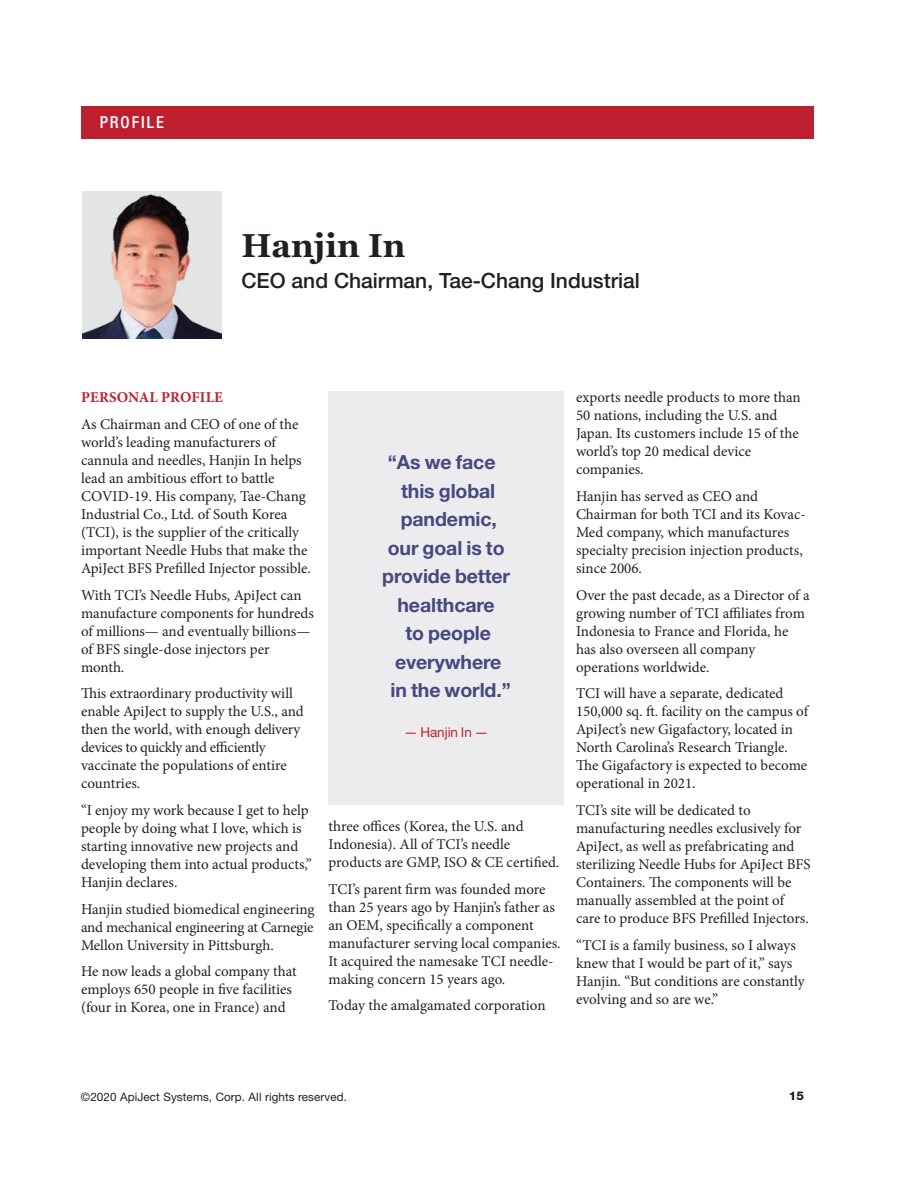
<style>
.page{position:relative;width:918px;height:1188px;background:#fff}
.page>*{position:absolute;margin:0;border:0;box-sizing:border-box;transform-origin:0 0}
.t1{font:700 33px "Georgia";color:#231f20}
.t2{font:500 21px "Helvetica Neue LT Std";color:#231f20}
.t3{font:700 19.5px/28.5px "Helvetica Neue LT Std";letter-spacing:-.005em;color:#464880;text-align:center}
.t4{font:500 condensed 16.5px "Helvetica Neue LT Std";letter-spacing:.115em;color:#fff}
.t5{font:15px/18px "Minion Pro";color:#231f20}
.t6{font:700 15px "Minion Pro";letter-spacing:.01em;color:#be1f2e}
.t7{font:13.5px "Helvetica Neue LT Std";letter-spacing:-.005em;color:#be1f2e}
.t8{font:800 12px "Helvetica Neue LT Std";color:#231f20}
.t9{font:11.7px "Helvetica Neue LT Std";letter-spacing:.01em;color:#231f20}
</style>
<div class="page">
<div style="left:328px;top:392px;width:236px;height:413px;background:#ececee"></div>
<div style="left:81px;top:106px;width:733px;height:33px;background:#be1f2e"></div>
<img style="left:82px;top:192px;width:140px;height:146px">
<p class="t4" style="left:100px;top:113px;width:66px">PROFILE</p>
<h1 class="t1" style="left:241px;top:226px;width:166px">Hanjin In</h1>
<h2 class="t2" style="left:241px;top:273px;width:400px">CEO and Chairman, Tae-Chang Industrial</h2>
<p class="t6" style="left:81px;top:388px;width:143px">PERSONAL PROFILE</p>
<p class="t5" style="left:81px;top:417px;width:231px">As Chairman and CEO of one of the world’s leading manufacturers of cannula and needles, Hanjin In helps lead an ambitious effort to battle COVID-19. His company, Tae-Chang Industrial Co., Ltd. of South Korea (TCI), is the supplier of the critically important Needle Hubs that make the ApiJect BFS Prefilled Injector possible.</p>
<p class="t5" style="left:81px;top:587px;width:234px">With TCI’s Needle Hubs, ApiJect can manufacture components for hundreds of millions— and eventually billions— of BFS single-dose injectors per month.</p>
<p class="t5" style="left:81px;top:686px;width:224px">This extraordinary productivity will enable ApiJect to supply the U.S., and then the world, with enough delivery devices to quickly and efficiently vaccinate the populations of entire countries.</p>
<p class="t5" style="left:81px;top:803px;width:232px">“I enjoy my work because I get to help people by doing what I love, which is starting innovative new projects and developing them into actual products,” Hanjin declares.</p>
<p class="t5" style="left:81px;top:901px;width:235px;text-align:justify">Hanjin studied biomedical engineering and mechanical engineering at Carnegie Mellon University in Pittsburgh.</p>
<p class="t5" style="left:81px;top:964px;width:217px">He now leads a global company that employs 650 people in five facilities (four in Korea, one in France) and</p>
<h3 class="t3" style="left:382px;top:451px;width:130px">“As we face this global pandemic, our goal is to provide better healthcare<br>to people everywhere<br>in the world.”</h3>
<p class="t7" style="left:404px;top:727px;width:86px">— Hanjin In —</p>
<p class="t5" style="left:329px;top:819px;width:232px">three offices (Korea, the U.S. and<br>Indonesia). All of TCI’s needle products are GMP, ISO &amp; CE certified.</p>
<p class="t5" style="left:329px;top:881px;width:234px">TCI’s parent firm was founded more than 25 years ago by Hanjin’s father as an OEM, specifically a component manufacturer serving local companies.<br>It acquired the namesake TCI needle&shy;making concern 15 years ago.</p>
<p class="t5" style="left:329px;top:998px;width:219px">Today the amalgamated corporation</p>
<p class="t5" style="left:576px;top:390px;width:226px">exports needle products to more than<br>50 nations, including the U.S. and<br>Japan. Its customers include 15 of the world’s top 20 medical device companies.</p>
<p class="t5" style="left:576px;top:489px;width:231px">Hanjin has served as CEO and<br>Chairman for both TCI and its Kovac-<br>Med company, which manufactures specialty precision injection products, since 2006.</p>
<p class="t5" style="left:576px;top:587px;width:235px">Over the past decade, as a Director of a growing number of TCI affiliates from<br>Indonesia to France and Florida, he has also overseen all company operations worldwide.</p>
<p class="t5" style="left:576px;top:686px;width:234px">TCI will have a separate, dedicated 150,000 sq. ft. facility on the campus of ApiJect’s new Gigafactory, located in North Carolina’s Research Triangle.<br>The Gigafactory is expected to become operational in 2021.</p>
<p class="t5" style="left:576px;top:803px;width:236px">TCI’s site will be dedicated to manufacturing needles exclusively for ApiJect, as well as prefabricating and sterilizing Needle Hubs for ApiJect BFS Containers. The components will be manually assembled at the point of care to produce BFS Prefilled Injectors.</p>
<p class="t5" style="left:576px;top:937px;width:230px">“TCI is a family business, so I always knew that I would be part of it,” says Hanjin. “But conditions are constantly evolving and so are we.”</p>
<p class="t9" style="left:81px;top:1093px;width:268px">©2020 ApiJect Systems, Corp. All rights reserved.</p>
<p class="t8" style="left:789px;top:1088px;width:17px">15</p>
</div>
